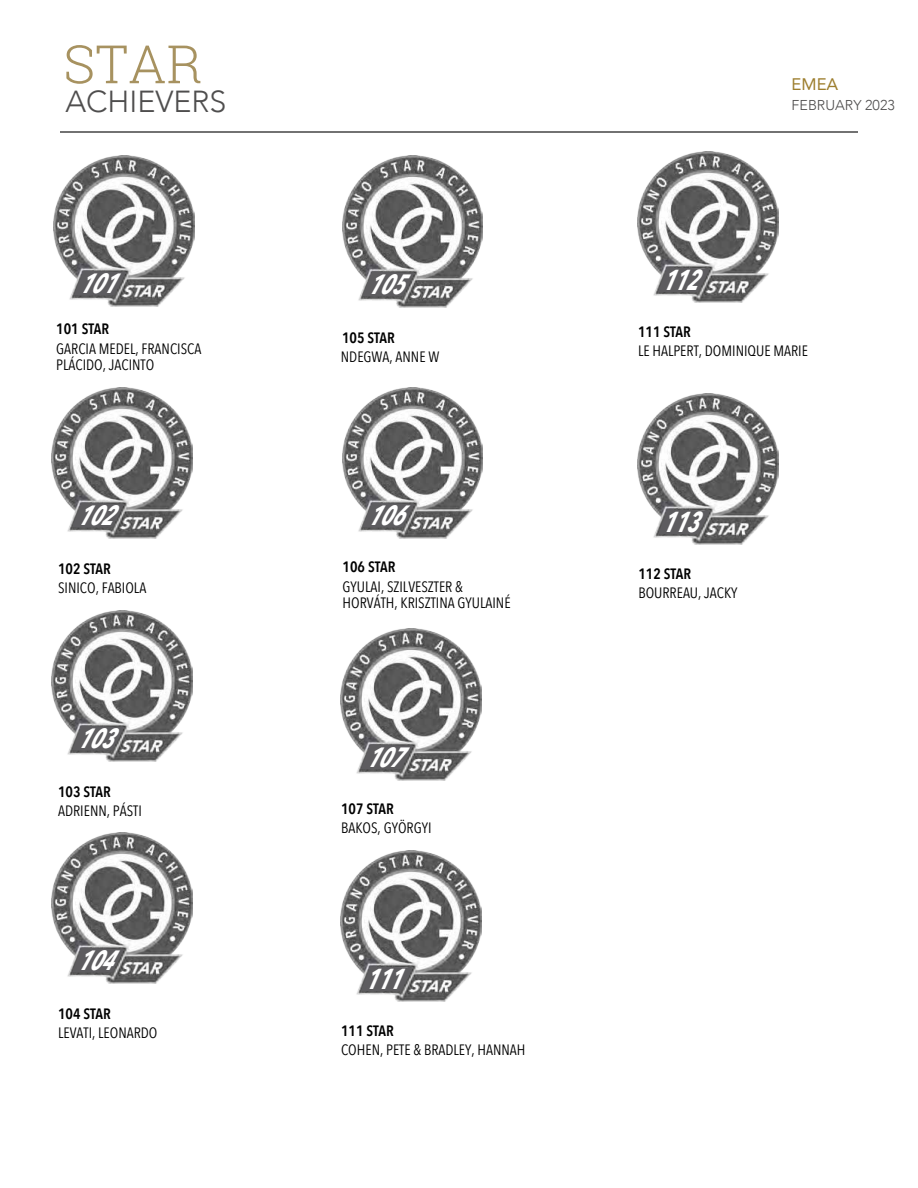
<style>
.page{position:relative;width:918px;height:1188px;background:#fff}
.page>*{position:absolute;margin:0;border:0;box-sizing:border-box;transform-origin:0 0}
.t1{font:300 52.95px "Roboto Slab";color:#a79260}
.t2{font:300 30.3px "Avenir";color:#4f4e4e}
.t3{font:italic 700 28.8px "Avenir Next Condensed";color:#fff;scale:.79 1}
.t4{font:italic 700 27.9px "Avenir Next Condensed";color:#fff;scale:.82 1}
.t5{font:16.65px "Avenir";color:#9d7e2e}
.t6{font:15px/16.5px "Avenir Next Condensed";color:#000}
.t7{font:600 15px "Avenir Next Condensed";color:#000}
.t8{font:300 14.25px "Avenir";color:#4e4d4d}
</style>
<div class="page">
<img style="left:341px;top:629px;width:140px;height:151px">
<svg style="left:361px;top:744px;width:52px;height:25px"></svg>
<img style="left:342px;top:387px;width:141px;height:151px">
<svg style="left:362px;top:503px;width:53px;height:25px"></svg>
<img style="left:341px;top:851px;width:140px;height:151px">
<svg style="left:361px;top:966px;width:52px;height:25px"></svg>
<img style="left:638px;top:394px;width:141px;height:151px">
<svg style="left:658px;top:509px;width:52px;height:25px"></svg>
<img style="left:637px;top:152px;width:141px;height:151px">
<svg style="left:658px;top:267px;width:52px;height:25px"></svg>
<img style="left:342px;top:156px;width:141px;height:151px">
<svg style="left:362px;top:271px;width:53px;height:25px"></svg>
<img style="left:52px;top:832px;width:140px;height:151px">
<svg style="left:72px;top:948px;width:52px;height:25px"></svg>
<hr style="left:61px;top:131px;width:797px;height:2px;background:#727272">
<img style="left:52px;top:387px;width:140px;height:151px">
<svg style="left:72px;top:503px;width:52px;height:25px"></svg>
<img style="left:52px;top:610px;width:140px;height:151px">
<svg style="left:72px;top:726px;width:52px;height:25px"></svg>
<img style="left:54px;top:155px;width:140px;height:151px">
<svg style="left:74px;top:271px;width:52px;height:25px"></svg>
<h1 class="t1" style="left:64px;top:28px;width:140px">STAR</h1>
<h2 class="t2" style="left:65px;top:83px;width:162px">ACHIEVERS</h2>
<h3 class="t4" style="left:79px;top:266px;width:61px">101</h3>
<p class="t7" style="left:56px;top:316px;width:54px">101 STAR</p>
<p class="t6" style="left:56px;top:339px;width:147px">GARCIA MEDEL, FRANCISCA<br>PLÁCIDO, JACINTO</p>
<h3 class="t4" style="left:77px;top:498px;width:61px">102</h3>
<p class="t7" style="left:58px;top:556px;width:54px">102 STAR</p>
<p class="t6" style="left:58px;top:579px;width:90px">SINICO, FABIOLA</p>
<h3 class="t4" style="left:77px;top:721px;width:61px">103</h3>
<p class="t7" style="left:58px;top:779px;width:54px">103 STAR</p>
<p class="t6" style="left:58px;top:802px;width:85px">ADRIENN, PÁSTI</p>
<h3 class="t4" style="left:77px;top:943px;width:61px">104</h3>
<p class="t7" style="left:58px;top:1001px;width:54px">104 STAR</p>
<p class="t6" style="left:58px;top:1024px;width:101px">LEVATI, LEONARDO</p>
<h3 class="t4" style="left:368px;top:267px;width:61px">105</h3>
<p class="t7" style="left:342px;top:324px;width:54px">105 STAR</p>
<p class="t6" style="left:341px;top:348px;width:100px">NDEGWA, ANNE W</p>
<h3 class="t4" style="left:368px;top:498px;width:61px">106</h3>
<p class="t7" style="left:343px;top:554px;width:54px">106 STAR</p>
<p class="t6" style="left:343px;top:577px;width:169px">GYULAI, SZILVESZTER &amp;<br>HORVÁTH, KRISZTINA GYULAINÉ</p>
<h3 class="t4" style="left:366px;top:740px;width:61px">107</h3>
<p class="t7" style="left:341px;top:796px;width:54px">107 STAR</p>
<p class="t6" style="left:341px;top:819px;width:92px">BAKOS, GYÖRGYI</p>
<h3 class="t3" style="left:366px;top:961px;width:59px">111</h3>
<p class="t7" style="left:341px;top:1018px;width:54px">111 STAR</p>
<p class="t6" style="left:341px;top:1041px;width:186px">COHEN, PETE &amp; BRADLEY, HANNAH</p>
<h3 class="t3" style="left:662px;top:262px;width:59px">112</h3>
<p class="t5" style="left:792px;top:71px;width:48px">EMEA</p>
<p class="t8" style="left:792px;top:97px;width:105px">FEBRUARY 2023</p>
<p class="t7" style="left:638px;top:319px;width:54px">111 STAR</p>
<p class="t6" style="left:638px;top:342px;width:171px">LE HALPERT, DOMINIQUE MARIE</p>
<h3 class="t3" style="left:663px;top:504px;width:59px">113</h3>
<p class="t7" style="left:638px;top:561px;width:54px">112 STAR</p>
<p class="t6" style="left:638px;top:584px;width:101px">BOURREAU, JACKY</p>
</div>
